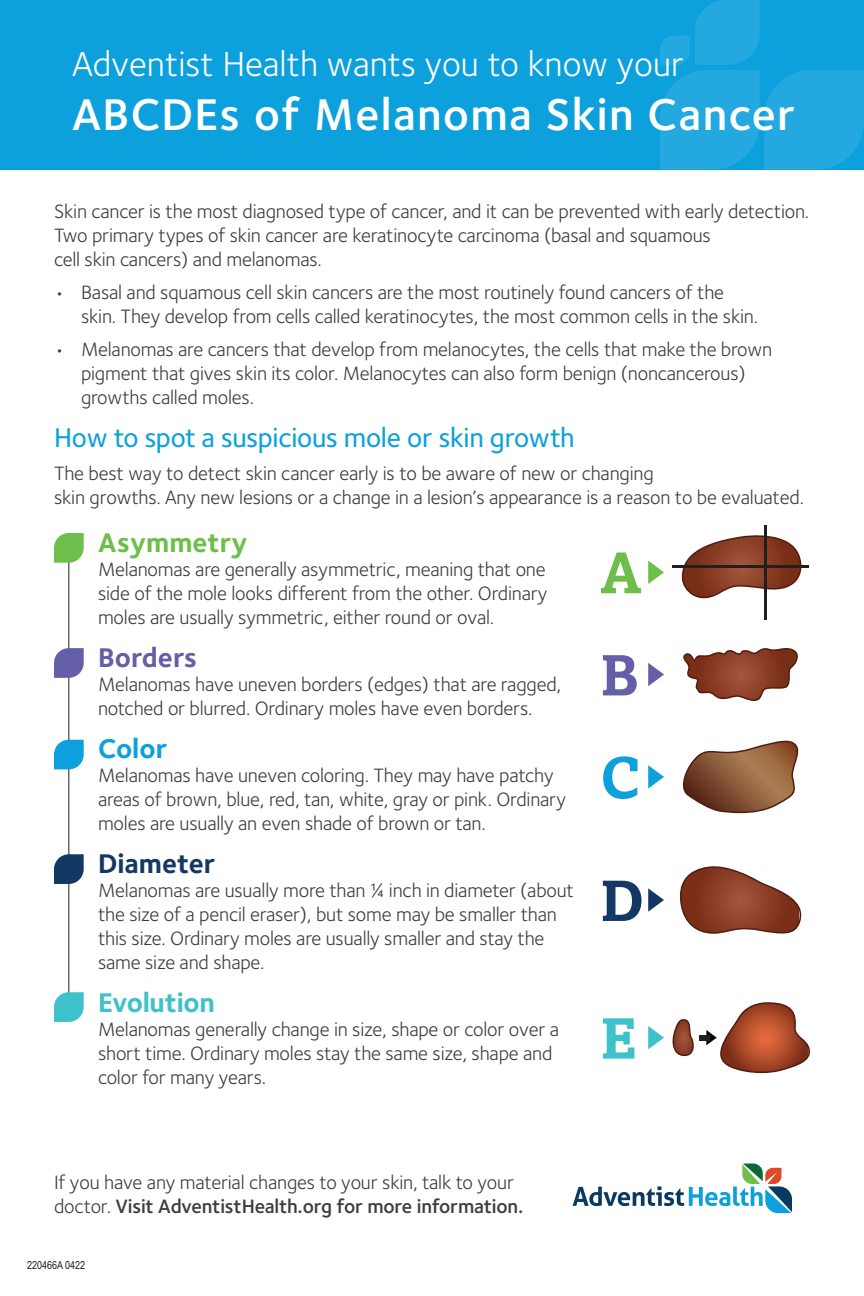
<style>
.page{position:relative;width:864px;height:1296px;background:#fff}
.page>*{position:absolute;margin:0;border:0;box-sizing:border-box;transform-origin:0 0}
.t1{font:700 58px "Amasis MT Std";color:#6dbe4b}
.t2{font:700 58px "Amasis MT Std";color:#655ea9}
.t3{font:700 58px "Amasis MT Std";color:#0ca0dc}
.t4{font:700 58px "Amasis MT Std";color:#133863}
.t5{font:700 58px "Amasis MT Std";color:#3ec1cb}
.t6{font:600 46px "Foundry Sterling";letter-spacing:.03em;color:#fff}
.t7{font:36px "Foundry Sterling";color:#fff}
.t8{font:500 28px "Foundry Sterling";letter-spacing:-.01em;color:#0ca0dc}
.t9{font:700 28px "Foundry Sterling";color:#6dbe4b}
.t10{font:700 28px "Foundry Sterling";letter-spacing:-.01em;color:#3ec1cb}
.t11{font:700 28px "Foundry Sterling";color:#133863}
.t12{font:700 28px "Foundry Sterling";color:#655ea9}
.t13{font:700 28px "Foundry Sterling";color:#0ca0dc}
.t14{font:20px/24px "Foundry Sterling";letter-spacing:-.01em;color:#3e3e3f}
.t15{font:11px "Arial Narrow";color:#231f20}
.s1{font-weight:600}
</style>
<div class="page">
<div style="left:0;top:0;width:864px;height:170px;background:#0ca0dc"></div>
<svg style="left:660px;top:0;width:204px;height:170px"></svg>
<hr style="left:68px;top:548px;width:1px;height:463px;background:#231f20">
<svg style="left:54px;top:533px;width:30px;height:30px"></svg>
<svg style="left:54px;top:648px;width:30px;height:30px"></svg>
<svg style="left:54px;top:740px;width:30px;height:29px"></svg>
<svg style="left:54px;top:854px;width:30px;height:30px"></svg>
<svg style="left:54px;top:992px;width:30px;height:30px"></svg>
<svg style="left:648px;top:561px;width:16px;height:23px"></svg>
<svg style="left:682px;top:530px;width:123px;height:75px"></svg>
<hr style="left:765px;top:525px;width:2px;height:95px;background:#231f20">
<hr style="left:673px;top:565px;width:136px;height:2px;background:#231f20">
<svg style="left:648px;top:663px;width:16px;height:23px"></svg>
<svg style="left:683px;top:648px;width:115px;height:53px"></svg>
<svg style="left:648px;top:765px;width:16px;height:24px"></svg>
<svg style="left:682px;top:740px;width:117px;height:74px"></svg>
<svg style="left:648px;top:888px;width:16px;height:24px"></svg>
<svg style="left:679px;top:866px;width:123px;height:68px"></svg>
<svg style="left:648px;top:1026px;width:16px;height:23px"></svg>
<svg style="left:672px;top:1019px;width:22px;height:38px"></svg>
<svg style="left:706px;top:1002px;width:104px;height:71px"></svg>
<div style="left:700px;top:1035px;width:10px;height:5px;background:#231f20"></div>
<svg style="left:573px;top:1164px;width:219px;height:49px"></svg>
<p class="t7" style="left:72px;top:43px;width:613px">Adventist Health wants you to know your</p>
<p class="t6" style="left:72px;top:87px;width:725px">ABCDEs of Melanoma Skin Cancer</p>
<p class="t14" style="left:54px;top:199px;width:757px">Skin cancer is the most diagnosed type of cancer, and it can be prevented with early detection.<br>Two primary types of skin cancer are keratinocyte carcinoma (basal and squamous<br>cell skin cancers) and melanomas.</p>
<p class="t14" style="left:81px;top:280px;width:679px;text-indent:-27px">• Basal and squamous cell skin cancers are the most routinely found cancers of the skin. They develop from cells called keratinocytes, the most common cells in the skin.</p>
<p class="t14" style="left:81px;top:337px;width:693px;text-indent:-27px">• Melanomas are cancers that develop from melanocytes, the cells that make the brown pigment that gives skin its color. Melanocytes can also form benign (noncancerous) growths called moles.</p>
<p class="t8" style="left:54px;top:421px;width:522px">How to spot a suspicious mole or skin growth</p>
<p class="t14" style="left:54px;top:461px;width:752px">The best way to detect skin cancer early is to be aware of new or changing<br>skin growths. Any new lesions or a change in a lesion’s appearance is a reason to be evaluated.</p>
<p class="t9" style="left:98px;top:526px;width:151px">Asymmetry</p>
<p class="t14" style="left:98px;top:557px;width:451px;text-align:justify">Melanomas are generally asymmetric, meaning that one side of the mole looks different from the other. Ordinary moles are usually symmetric, either round or oval.</p>
<p class="t12" style="left:98px;top:641px;width:101px">Borders</p>
<p class="t14" style="left:98px;top:672px;width:465px">Melanomas have uneven borders (edges) that are ragged, notched or blurred. Ordinary moles have even borders.</p>
<p class="t13" style="left:98px;top:732px;width:71px">Color</p>
<p class="t14" style="left:98px;top:763px;width:469px">Melanomas have uneven coloring. They may have patchy areas of brown, blue, red, tan, white, gray or pink. Ordinary moles are usually an even shade of brown or tan.</p>
<p class="t11" style="left:98px;top:847px;width:119px">Diameter</p>
<p class="t14" style="left:98px;top:878px;width:478px">Melanomas are usually more than ¼ inch in diameter (about the size of a pencil eraser), but some may be smaller than this size. Ordinary moles are usually smaller and stay the same size and shape.</p>
<p class="t10" style="left:98px;top:986px;width:118px">Evolution</p>
<p class="t14" style="left:98px;top:1017px;width:463px">Melanomas generally change in size, shape or color over a short time. Ordinary moles stay the same size, shape and color for many years.</p>
<p class="t1" style="left:601px;top:538px;width:43px">A</p>
<p class="t2" style="left:601px;top:640px;width:40px">B</p>
<p class="t3" style="left:601px;top:743px;width:41px">C</p>
<p class="t4" style="left:601px;top:866px;width:45px">D</p>
<p class="t5" style="left:601px;top:1003px;width:38px">E</p>
<p class="t14" style="left:54px;top:1171px;width:471px">If you have any material changes to your skin, talk to your doctor. <span class="s1">Visit AdventistHealth.org for more information.</span></p>
<p class="t15" style="left:27px;top:1257px;width:60px">220466A 0422</p>
</div>
